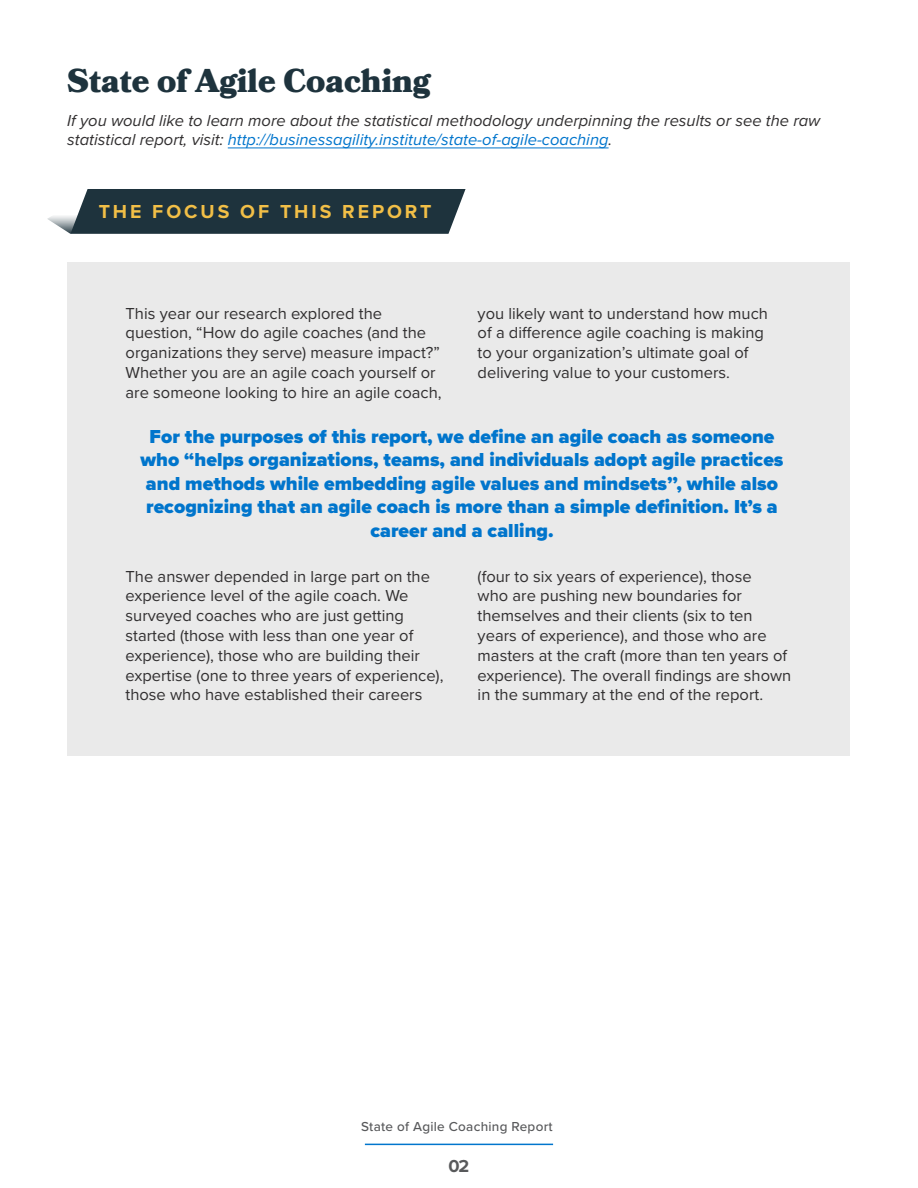
<style>
.page{position:relative;width:918px;height:1188px;background:#fff}
.page>*{position:absolute;margin:0;border:0;box-sizing:border-box;transform-origin:0 0}
.t1{font:900 33px "Bookmania";color:#1e333d}
.t2{font:900 19.5px/23.4px "Proxima Nova";color:#0075cc;text-align:center}
.t3{font:700 19.5px "Proxima Nova";letter-spacing:.15em;color:#f2bf47}
.t4{font:700 18px "Proxima Nova";color:#58595b}
.t5{font:16.5px/19.8px "Proxima Nova";color:#312f30}
.t6{font:italic 16.5px/19.8px "Proxima Nova";color:#312f30}
.t7{font:500 13.5px "Proxima Nova";letter-spacing:.02em;color:#58595b}
.s1{color:#0075cc}
</style>
<div class="page">
<hr style="left:365px;top:1144px;width:188px;height:1px;background:#0176cd">
<div style="left:67px;top:263px;width:783px;height:493px;background:#eaeaea"></div>
<svg style="left:47px;top:189px;width:419px;height:45px;background:#33464f"></svg>
<hr style="left:228px;top:147px;width:381px;height:1px;background:#0075cc">
<p class="t1" style="left:67px;top:62px;width:365px">State of Agile Coaching</p>
<p class="t6" style="left:67px;top:109px;width:755px">If you would like to learn more about the statistical methodology underpinning the results or see the raw statistical report, visit: <span class="s1">http://businessagility.institute/state-of-agile-coaching</span>.</p>
<p class="t3" style="left:99px;top:197px;width:334px">THE FOCUS OF THIS REPORT</p>
<p class="t5" style="left:126px;top:303px;width:318px">This year our research explored the question, “How do agile coaches (and the organizations they serve) measure impact?” Whether you are an agile coach yourself or are someone looking to hire an agile coach,</p>
<p class="t5" style="left:478px;top:303px;width:292px">you likely want to understand how much of a difference agile coaching is making to your organization’s ultimate goal of delivering value to your customers.</p>
<p class="t2" style="left:140px;top:425px;width:645px">For the purposes of this report, we define an agile coach as someone who “helps organizations, teams, and individuals adopt agile practices and methods while embedding agile values and mindsets’’, while also recognizing that an agile coach is more than a simple definition. It’s a career and a calling.</p>
<p class="t5" style="left:126px;top:565px;width:319px">The answer depended in large part on the experience level of the agile coach. We surveyed coaches who are just getting started (those with less than one year of experience), those who are building their expertise (one to three years of experience), those who have established their careers</p>
<p class="t5" style="left:478px;top:565px;width:315px">(four to six years of experience), those<br>who are pushing new boundaries for themselves and their clients (six to ten years of experience), and those who are masters at the craft (more than ten years of experience). The overall findings are shown in the summary at the end of the report.</p>
<p class="t7" style="left:361px;top:1116px;width:193px">State of Agile Coaching Report</p>
<p class="t4" style="left:449px;top:1152px;width:22px">02</p>
</div>
